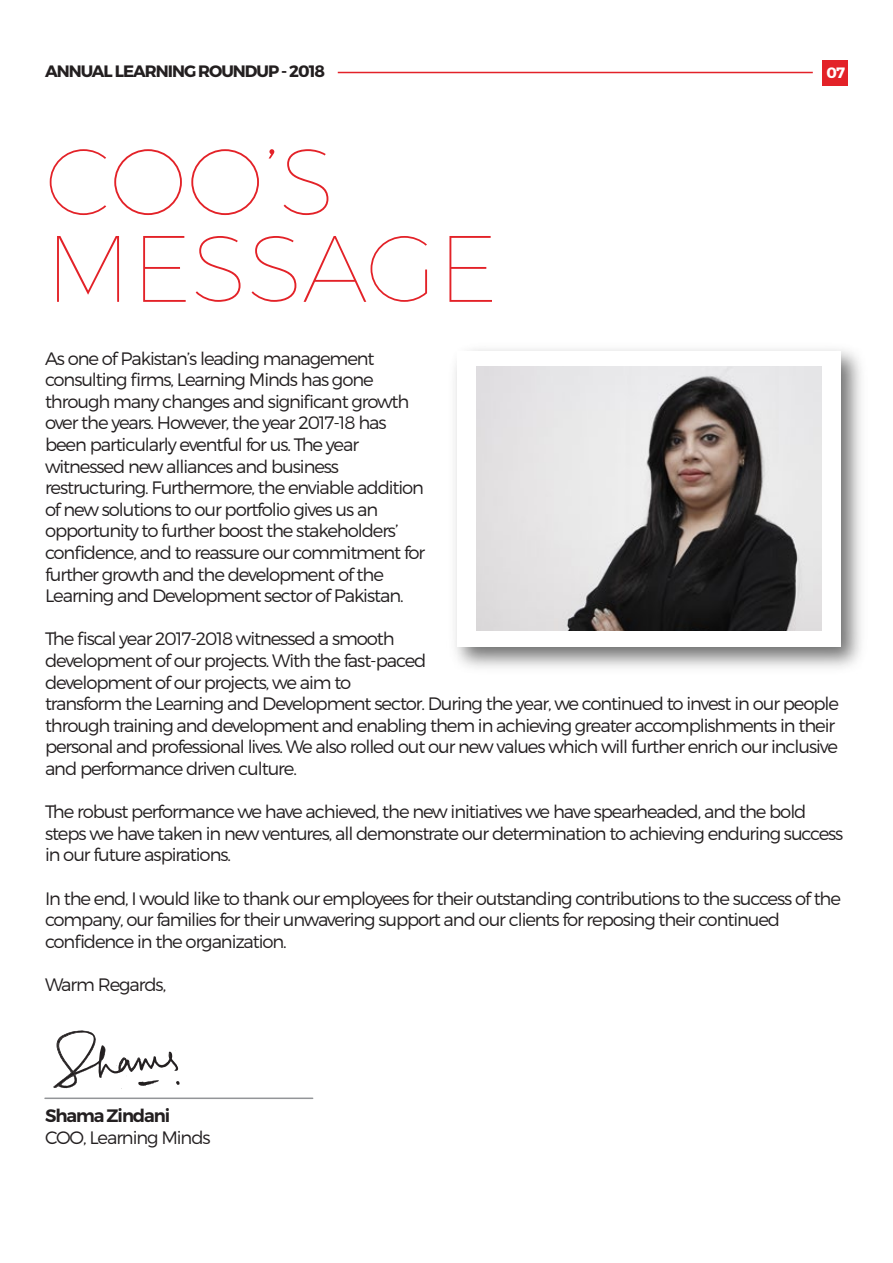
<style>
.page{position:relative;width:893px;height:1263px;background:#fff}
.page>*{position:absolute;margin:0;border:0;box-sizing:border-box;transform-origin:0 0}
.t1{font:100 94.2px/86.7px "Montserrat";color:#e32228}
.t2{font:300 18px/21.6px "Montserrat";letter-spacing:-.06em;color:#231f20}
.t3{font:600 18px "Montserrat";letter-spacing:-.06em;color:#231f20}
.t4{font:700 16.5px "Montserrat";letter-spacing:-.06em;color:#231f20}
.t5{font:700 15px "Montserrat";color:#fff}
</style>
<div class="page">
<hr style="left:45px;top:1097px;width:268px;height:2px;background:#939598">
<div style="left:823px;top:60px;width:25px;height:25px;background:#e32228"></div>
<hr style="left:338px;top:72px;width:475px;height:1px;background:#e32228">
<img style="left:476px;top:366px;width:346px;height:265px">
<svg style="left:53px;top:1030px;width:127px;height:59px"></svg>
<p class="t4" style="left:45px;top:61px;width:281px">ANNUAL LEARNING ROUNDUP - 2018</p>
<p class="t5" style="left:827px;top:64px;width:20px">07</p>
<h1 class="t1" style="left:45px;top:136px;width:455px">COO’S<br>MESSAGE</h1>
<p class="t2" style="left:45px;top:347px;width:382px">As one of Pakistan’s leading management consulting firms, Learning Minds has gone through many changes and significant growth over the years. However, the year 2017-18 has been particularly eventful for us. The year witnessed new alliances and business restructuring. Furthermore, the enviable addition of new solutions to our portfolio gives us an opportunity to further boost the stakeholders’ confidence, and to reassure our commitment for further growth and the development of the Learning and Development sector of Pakistan.</p>
<p class="t2" style="left:45px;top:628px;width:795px">The fiscal year 2017-2018 witnessed a smooth<br>development of our projects. With the fast-paced<br>development of our projects, we aim to<br>transform the Learning and Development sector. During the year, we continued to invest in our people through training and development and enabling them in achieving greater accomplishments in their personal and professional lives. We also rolled out our new values which will further enrich our inclusive and performance driven culture.</p>
<p class="t2" style="left:45px;top:801px;width:800px">The robust performance we have achieved, the new initiatives we have spearheaded, and the bold steps we have taken in new ventures, all demonstrate our determination to achieving enduring success in our future aspirations.</p>
<p class="t2" style="left:45px;top:887px;width:798px">In the end, I would like to thank our employees for their outstanding contributions to the success of the company, our families for their unwavering support and our clients for reposing their continued confidence in the organization.</p>
<p class="t2" style="left:45px;top:973px;width:123px">Warm Regards,</p>
<p class="t3" style="left:45px;top:1105px;width:127px">Shama Zindani</p>
<p class="t2" style="left:45px;top:1126px;width:167px">COO, Learning Minds</p>
</div>
